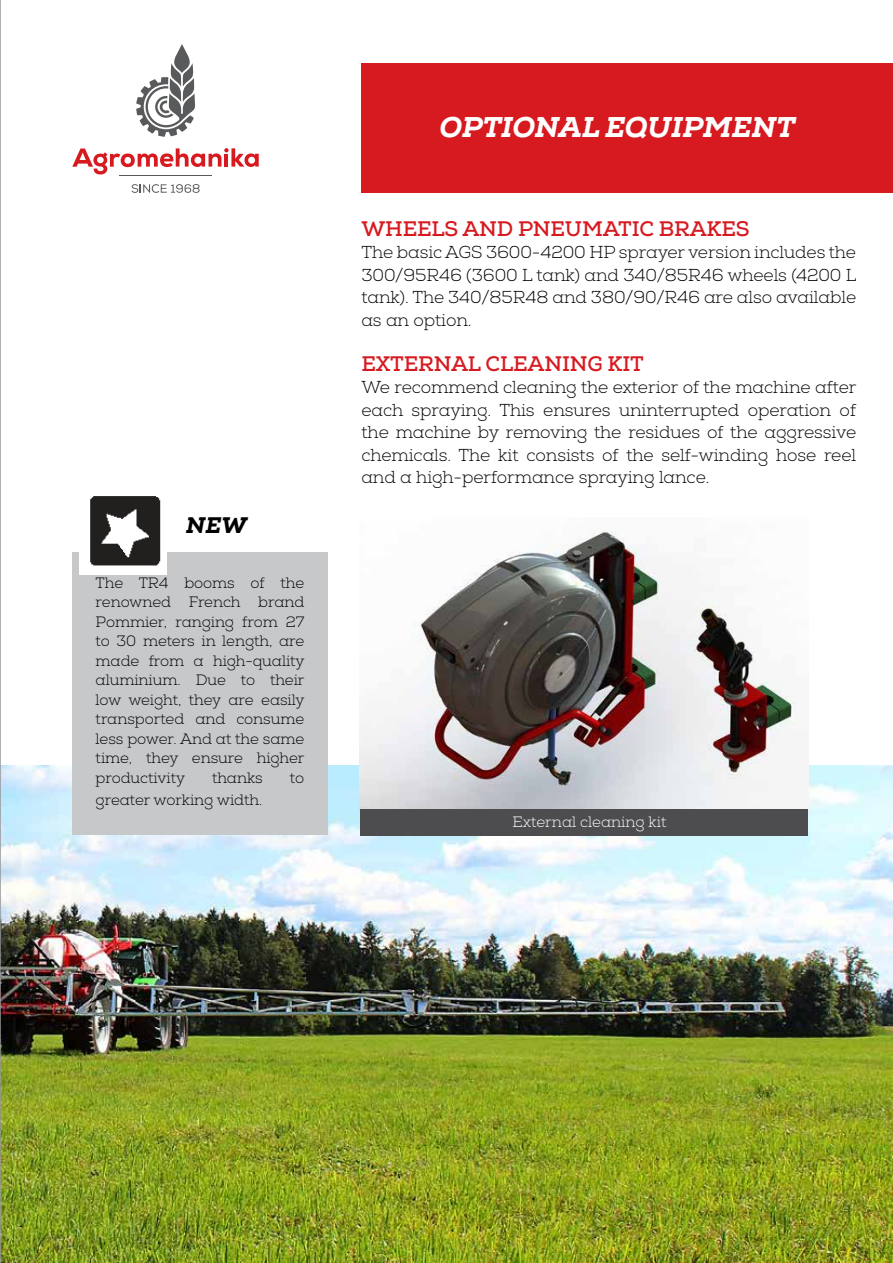
<style>
.page{position:relative;width:893px;height:1263px;background:#fff}
.page>*{position:absolute;margin:0;border:0;box-sizing:border-box;transform-origin:0 0}
.t1{font:italic 800 28.5px "Nexa Slab";letter-spacing:-.015em;color:#fff}
.t2{font:italic 800 22.5px "Nexa Slab";color:#000}
.t3{font:700 21px "Nexa Slab";letter-spacing:-.01em;color:#d71920}
.t4{font:300 17.25px/22.5px "Nexa Slab";letter-spacing:-.005em;color:#000;text-align:justify}
.t5{font:300 15px/19.5px "Nexa Slab";letter-spacing:-.005em;color:#000;text-align:justify}
.t6{font:300 15px "Nexa Slab";color:#fff}
</style>
<div class="page">
<img style="left:1px;top:765px;width:892px;height:498px">
<hr style="left:0;top:0;width:1px;height:1263px;background:#939598">
<hr style="left:119px;top:176px;width:93px;height:1px;background:#58595b">
<svg style="left:72px;top:148px;width:187px;height:26px"></svg>
<svg style="left:131px;top:184px;width:69px;height:9px"></svg>
<svg style="left:136px;top:44px;width:59px;height:93px"></svg>
<div style="left:361px;top:64px;width:532px;height:129px;background:#d71920"></div>
<div style="left:73px;top:552px;width:255px;height:283px;background:#c7c8ca"></div>
<img style="left:80px;top:496px;width:86px;height:79px">
<img style="left:360px;top:531px;width:448px;height:278px">
<div style="left:360px;top:809px;width:448px;height:26px;background:#4d4d4f"></div>
<h2 class="t2" style="left:186px;top:511px;width:63px">NEW</h2>
<p class="t5" style="left:96px;top:573px;width:211px">The TR4 booms of the renowned French brand Pommier, ranging from 27 to 30 meters in length, are made from a high-quality aluminium. Due to their low weight, they are easily transported and consume less power. And at the same time, they ensure higher productivity</p>
<p class="t5" style="left:212px;top:768px;width:52px">thanks</p>
<p class="t5" style="left:290px;top:768px;width:16px">to</p>
<p class="t5" style="left:96px;top:791px;width:168px">greater working width.</p>
<h1 class="t1" style="left:440px;top:109px;width:357px">OPTIONAL EQUIPMENT</h1>
<p class="t3" style="left:361px;top:216px;width:390px">WHEELS AND PNEUMATIC BRAKES</p>
<p class="t4" style="left:361px;top:242px;width:497px">The basic AGS 3600-4200 HP sprayer version includes the 300/95R46 (3600 L tank) and 340/85R46 wheels (4200 L tank). The 340/85R48 and 380/90/R46 are also available as an option.</p>
<p class="t3" style="left:361px;top:351px;width:284px">EXTERNAL CLEANING KIT</p>
<p class="t4" style="left:361px;top:377px;width:497px">We recommend cleaning the exterior of the machine after each spraying. This ensures uninterrupted operation of the machine by removing the residues of the aggressive chemicals. The kit consists of the self-winding hose reel and a high-performance spraying lance.</p>
<p class="t6" style="left:512px;top:812px;width:156px">External cleaning kit</p>
</div>
